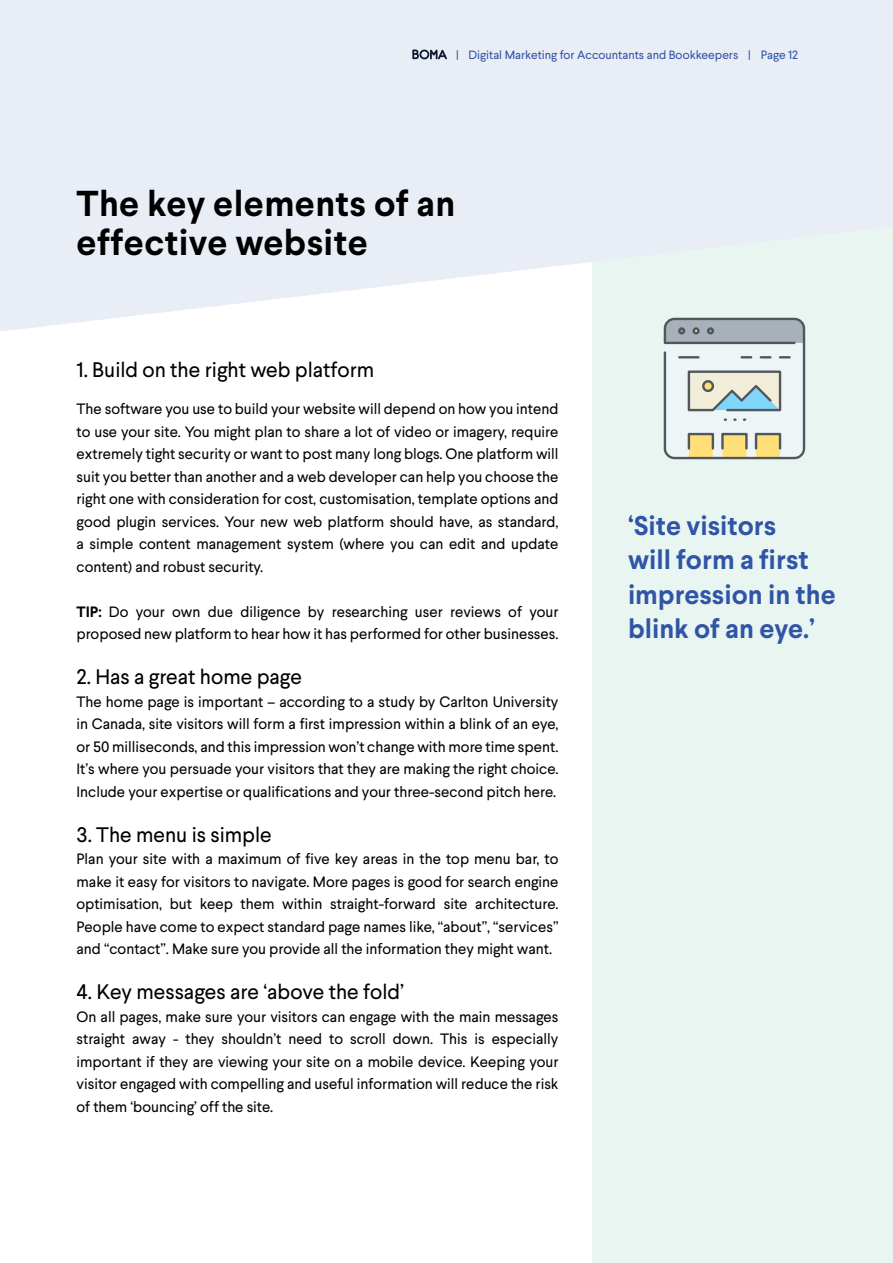
<style>
.page{position:relative;width:893px;height:1263px;background:#fff}
.page>*{position:absolute;margin:0;border:0;box-sizing:border-box;transform-origin:0 0}
.t1{font:700 36px/39px "Larsseit";letter-spacing:.01em;color:#000}
.t2{font:700 27px/34.5px "Larsseit";color:#3155a6}
.t3{font:21px "Larsseit";color:#000}
.t4{font:15px/22.5px "Larsseit";color:#000;text-align:justify}
.t5{font:12px "Larsseit";color:#3155a6}
.s1{font-weight:700}
</style>
<div class="page">
<div style="left:592px;top:77px;width:301px;height:1186px;background:#e8f5f1"></div>
<svg style="left:0;top:0;width:893px;height:332px;fill:#e9edf6"></svg>
<svg style="left:662px;top:316px;width:144px;height:144px"></svg>
<svg style="left:412px;top:50px;width:35px;height:9px"></svg>
<p class="t5" style="left:456px;top:47px;width:344px">| Digital Marketing for Accountants and Bookkeepers | Page 12</p>
<h1 class="t1" style="left:77px;top:184px;width:380px">The key elements of an effective website</h1>
<h3 class="t3" style="left:77px;top:357px;width:299px">1. Build on the right web platform</h3>
<p class="t4" style="left:77px;top:397px;width:483px">The software you use to build your website will depend on how you intend to use your site. You might plan to share a lot of video or imagery, require extremely tight security or want to post many long blogs. One platform will suit you better than another and a web developer can help you choose the right one with consideration for cost, customisation, template options and good plugin services. Your new web platform should have, as standard, a simple content management system (where you can edit and update content) and robust security.</p>
<p class="t4" style="left:77px;top:600px;width:483px"><span class="s1">TIP:</span> Do your own due diligence by researching user reviews of your proposed new platform to hear how it has performed for other businesses.</p>
<h3 class="t3" style="left:77px;top:663px;width:227px">2. Has a great home page</h3>
<p class="t4" style="left:77px;top:690px;width:483px">The home page is important – according to a study by Carlton University in Canada, site visitors will form a first impression within a blink of an eye, or 50 milliseconds, and this impression won’t change with more time spent.<br>It’s where you persuade your visitors that they are making the right choice.<br>Include your expertise or qualifications and your three-second pitch here.</p>
<h3 class="t3" style="left:77px;top:821px;width:197px">3. The menu is simple</h3>
<p class="t4" style="left:77px;top:847px;width:483px">Plan your site with a maximum of five key areas in the top menu bar, to make it easy for visitors to navigate. More pages is good for search engine optimisation, but keep them within straight-forward site architecture.<br>People have come to expect standard page names like, “about”, “services” and “contact”. Make sure you provide all the information they might want.</p>
<h3 class="t3" style="left:77px;top:978px;width:329px">4. Key messages are ‘above the fold’</h3>
<p class="t4" style="left:77px;top:1005px;width:483px">On all pages, make sure your visitors can engage with the main messages straight away - they shouldn’t need to scroll down. This is especially important if they are viewing your site on a mobile device. Keeping your visitor engaged with compelling and useful information will reduce the risk of them ‘bouncing’ off the site.</p>
<h2 class="t2" style="left:628px;top:508px;width:209px">‘Site visitors<br>will form a first impression in the blink of an eye.’</h2>
</div>
